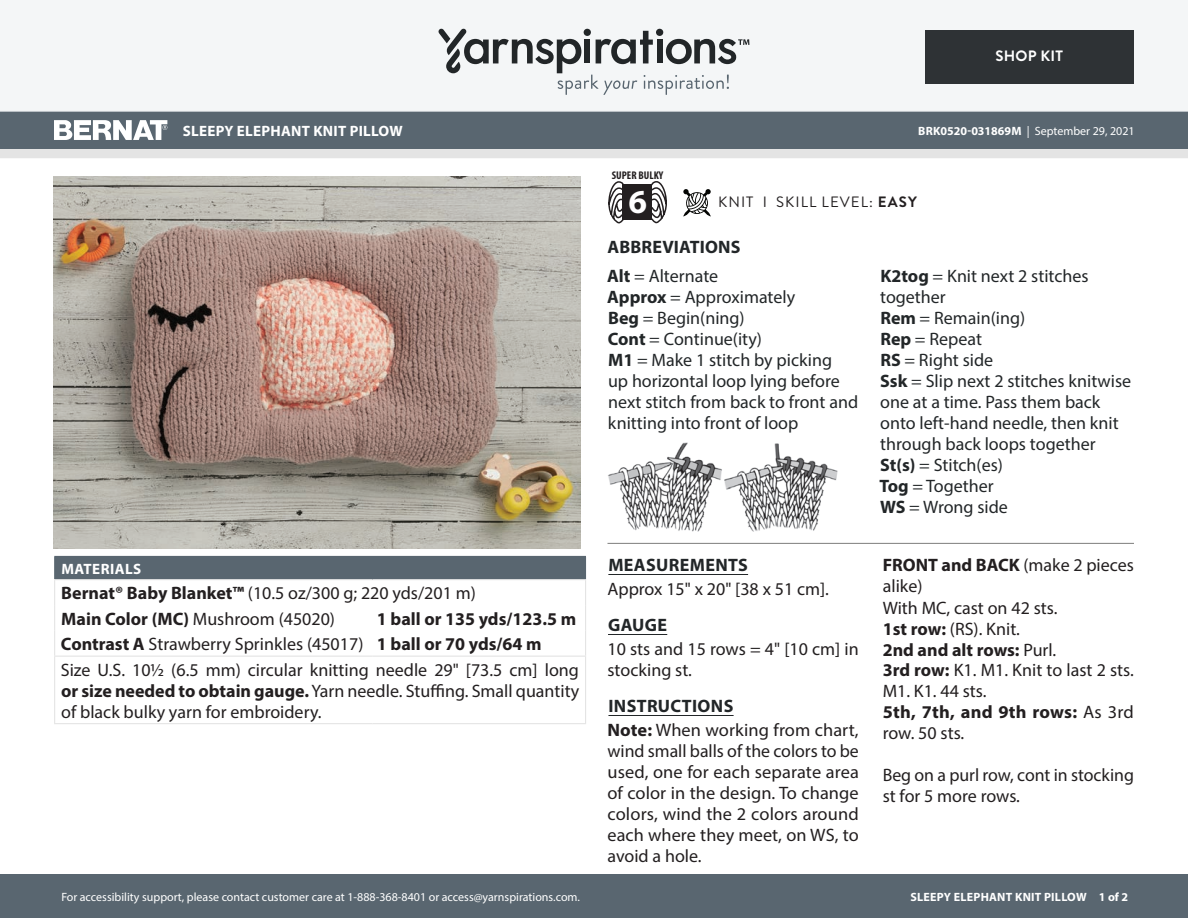
<style>
.page{position:relative;width:1188px;height:918px;background:#fff}
.page>*{position:absolute;margin:0;border:0;box-sizing:border-box;transform-origin:0 0}
.t1{font:700 33.6px "Myriad Pro";color:#fff}
.Body_-__With_auto_st{font:18px/21px "Myriad Pro";color:#231f20}
.Abbreviations_-_With{font:18px/21px "Myriad Pro";color:#222628}
.Materials_-_Needle{font:18px/21px "Myriad Pro";color:#231f20;text-align:justify}
.Material_-__Colors_i{font:18px "Myriad Pro";color:#231f20}
.Body_-__With_auto_st-2{font:700 18px/21px "Myriad Pro";letter-spacing:.005em;color:#231f20}
.Materials_-_Brand{font:18px "Myriad Pro";color:#231f20}
.Body_-_HEADERS_-_Und{font:700 18px "Myriad Pro";letter-spacing:.02em;color:#222628}
.Material_-__Colors_i-2{font:700 18px "Myriad Pro";color:#231f20}
.Materials_-__Header{font:700 15px "Myriad Pro";letter-spacing:.02em;color:#fff}
.Type_of_pattern___Sk{font:15px "Brandon Grotesque";letter-spacing:.07em;color:#231f20}
.t2{font:700 15px "Brandon Grotesque";letter-spacing:.02em;color:#fff}
.t3{font:12px "Myriad Pro";color:#fff}
.t4{font:700 12px "Myriad Pro";letter-spacing:.02em;color:#fff}
.t5{font:700 condensed 11.25px "Myriad Pro";color:#231f20}
.s1{font-weight:700}
.s2{font-weight:400}
</style>
<div class="page">
<div style="left:0;top:875px;width:1188px;height:43px;background:#596670"></div>
<div style="left:0;top:149px;width:1188px;height:9px;background:#e4e4e4"></div>
<div style="left:0;top:111px;width:1188px;height:38px;background:#596670"></div>
<div style="left:0;top:0;width:1188px;height:112px;background:#f4f6f7"></div>
<svg style="left:438px;top:29px;width:311px;height:66px"></svg>
<div style="left:925px;top:30px;width:209px;height:54px;background:#2e3235"></div>
<svg style="left:54px;top:120px;width:113px;height:20px"></svg>
<svg style="left:683px;top:189px;width:28px;height:28px"></svg>
<svg style="left:608px;top:181px;width:16px;height:42px"></svg>
<svg style="left:651px;top:181px;width:16px;height:42px"></svg>
<div style="left:622px;top:184px;width:30px;height:36px;background:#231f20"></div>
<img style="left:54px;top:177px;width:527px;height:372px">
<div style="left:55px;top:556px;width:531px;height:24px;background:#596670"></div>
<hr style="left:54px;top:556px;width:318px;height:1px;background:#596670">
<hr style="left:54px;top:579px;width:318px;height:1px;background:#e4e4e4">
<hr style="left:372px;top:579px;width:214px;height:1px;background:#e4e4e4">
<svg style="left:54px;top:557px;width:1px;height:99px"></svg>
<svg style="left:585px;top:579px;width:1px;height:77px"></svg>
<hr style="left:54px;top:657px;width:1px;height:66px;background:#e4e4e4">
<hr style="left:54px;top:656px;width:318px;height:1px;background:#e4e4e4">
<hr style="left:372px;top:656px;width:214px;height:1px;background:#e4e4e4">
<hr style="left:585px;top:657px;width:1px;height:66px;background:#e4e4e4">
<hr style="left:54px;top:723px;width:318px;height:1px;background:#e4e4e4">
<hr style="left:372px;top:723px;width:214px;height:1px;background:#e4e4e4">
<hr style="left:608px;top:574px;width:140px;height:1px;background:#222628">
<hr style="left:608px;top:634px;width:59px;height:1px;background:#222628">
<hr style="left:608px;top:715px;width:126px;height:1px;background:#222628">
<hr style="left:608px;top:543px;width:526px;height:1px;background:#7e7e7d">
<img style="left:608px;top:442px;width:230px;height:90px">
<p class="t2" style="left:995px;top:46px;width:69px">SHOP KIT</p>
<p class="Materials_-__Header" style="left:183px;top:121px;width:222px">SLEEPY ELEPHANT KNIT PILLOW</p>
<p class="t3" style="left:918px;top:124px;width:218px"><span class="s1">BRK0520-031869M</span> | September 29, 2021</p>
<p class="t5" style="left:612px;top:168px;width:53px">SUPER BULKY</p>
<h1 class="t1" style="left:629px;top:180px;width:20px">6</h1>
<p class="Type_of_pattern___Sk" style="left:718px;top:192px;width:200px">KNIT I SKILL LEVEL: <span class="s1">EASY</span></p>
<p class="Materials_-__Header" style="left:61px;top:559px;width:81px">MATERIALS</p>
<p class="Materials_-_Brand" style="left:61px;top:582px;width:416px"><span class="s1">Bernat® Baby Blanket™</span> (10.5 oz/300 g; 220 yds/201 m)</p>
<p class="Material_-__Colors_i" style="left:61px;top:608px;width:275px"><span class="s1">Main Color (MC)</span> Mushroom (45020)</p>
<p class="Material_-__Colors_i-2" style="left:377px;top:607px;width:201px">1 ball or 135 yds/123.5 m</p>
<p class="Material_-__Colors_i" style="left:61px;top:633px;width:304px"><span class="s1">Contrast A</span> Strawberry Sprinkles (45017)</p>
<p class="Material_-__Colors_i-2" style="left:377px;top:632px;width:166px">1 ball or 70 yds/64 m</p>
<p class="Materials_-_Needle" style="left:61px;top:659px;width:520px">Size U.S. 10½ (6.5 mm) circular knitting needle 29" [73.5 cm] long <span class="s1">or size needed to obtain gauge.</span> Yarn needle. Stuffing. Small quantity of black bulky yarn for embroidery.</p>
<p class="t3" style="left:61px;top:889px;width:520px">For accessibility support, please contact customer care at 1-888-368-8401 or access@yarnspirations.com.</p>
<p class="Body_-_HEADERS_-_Und" style="left:608px;top:235px;width:135px">ABBREVIATIONS</p>
<p class="Abbreviations_-_With" style="left:607px;top:265px;width:112px"><span class="s1">Alt</span> = Alternate</p>
<p class="Abbreviations_-_With" style="left:607px;top:286px;width:189px"><span class="s1">Approx</span> = Approximately</p>
<p class="Abbreviations_-_With" style="left:608px;top:307px;width:138px"><span class="s1">Beg</span> = Begin(ning)</p>
<p class="Abbreviations_-_With" style="left:608px;top:328px;width:156px"><span class="s1">Cont</span> = Continue(ity)</p>
<p class="Abbreviations_-_With" style="left:608px;top:349px;width:252px"><span class="s1">M1</span> = Make 1 stitch by picking<br>up horizontal loop lying before next stitch from back to front and knitting into front of loop</p>
<p class="Body_-_HEADERS_-_Und" style="left:608px;top:554px;width:141px">MEASUREMENTS</p>
<p class="Body_-__With_auto_st" style="left:607px;top:579px;width:223px">Approx 15" x 20" [38 x 51 cm].</p>
<p class="Body_-_HEADERS_-_Und" style="left:608px;top:614px;width:61px">GAUGE</p>
<p class="Body_-__With_auto_st" style="left:607px;top:639px;width:253px">10 sts and 15 rows = 4" [10 cm] in stocking st.</p>
<p class="Body_-_HEADERS_-_Und" style="left:608px;top:695px;width:126px">INSTRUCTIONS</p>
<p class="Body_-__With_auto_st" style="left:608px;top:720px;width:253px;text-align:justify"><span class="s1">Note:</span> When working from chart, wind small balls of the colors to be used, one for each separate area of color in the design. To change colors, wind the 2 colors around each where they meet, on WS, to avoid a hole.</p>
<p class="Abbreviations_-_With" style="left:880px;top:265px;width:210px"><span class="s1">K2tog</span> = Knit next 2 stitches together</p>
<p class="Abbreviations_-_With" style="left:880px;top:307px;width:146px"><span class="s1">Rem</span> = Remain(ing)</p>
<p class="Abbreviations_-_With" style="left:880px;top:328px;width:103px"><span class="s1">Rep</span> = Repeat</p>
<p class="Abbreviations_-_With" style="left:880px;top:349px;width:114px"><span class="s1">RS</span> = Right side</p>
<p class="Abbreviations_-_With" style="left:880px;top:370px;width:253px"><span class="s1">Ssk</span> = Slip next 2 stitches knitwise one at a time. Pass them back onto left-hand needle, then knit through back loops together</p>
<p class="Abbreviations_-_With" style="left:880px;top:454px;width:124px"><span class="s1">St(s)</span> = Stitch(es)</p>
<p class="Abbreviations_-_With" style="left:879px;top:475px;width:116px"><span class="s1">Tog</span> = Together</p>
<p class="Abbreviations_-_With" style="left:880px;top:496px;width:129px"><span class="s1">WS</span> = Wrong side</p>
<p class="Body_-__With_auto_st" style="left:883px;top:555px;width:253px"><span class="s1">FRONT and BACK</span> (make 2 pieces alike)</p>
<p class="Body_-__With_auto_st" style="left:883px;top:597px;width:176px">With MC, cast on 42 sts.</p>
<p class="Body_-__With_auto_st" style="left:883px;top:618px;width:139px"><span class="s1">1st row:</span> (RS). Knit.</p>
<p class="Body_-__With_auto_st-2" style="left:883px;top:638px;width:175px">2nd and alt rows: <span class="s2">Purl.</span></p>
<p class="Body_-__With_auto_st" style="left:883px;top:660px;width:253px"><span class="s1">3rd row:</span> K1. M1. Knit to last 2 sts.<br>M1. K1. 44 sts.</p>
<p class="Body_-__With_auto_st-2" style="left:883px;top:701px;width:253px">5th, 7th, and 9th rows: <span class="s2">As 3rd row. 50 sts.</span></p>
<p class="Body_-__With_auto_st" style="left:883px;top:765px;width:253px">Beg on a purl row, cont in stocking st for 5 more rows.</p>
<p class="t4" style="left:911px;top:889px;width:219px">SLEEPY ELEPHANT KNIT PILLOW 1 of 2</p>
</div>
